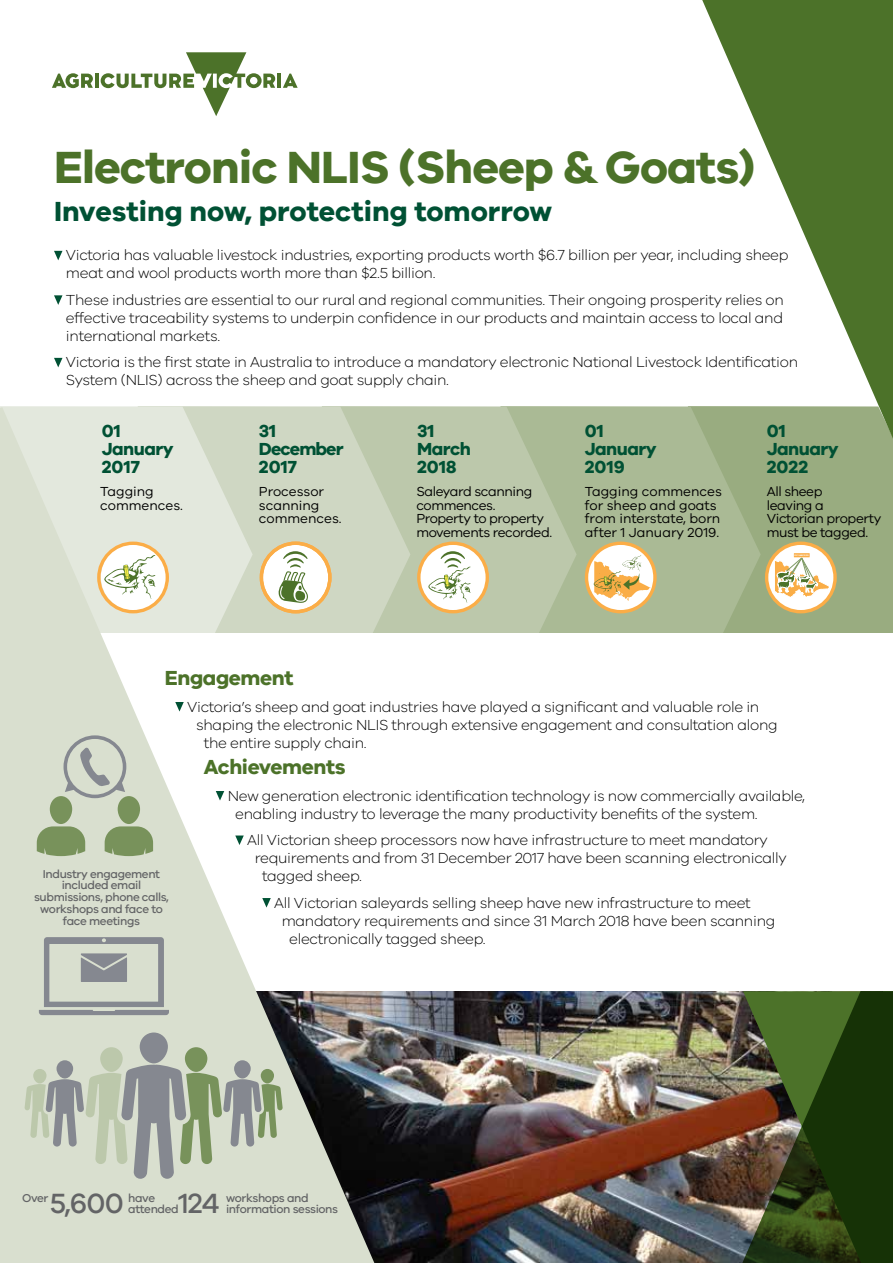
<style>
.page{position:relative;width:893px;height:1263px;background:#fff}
.page>*{position:absolute;margin:0;border:0;box-sizing:border-box;transform-origin:0 0}
.t1{font:700 46.5px "VIC";letter-spacing:-.02em;color:#4c7229}
.t2{font:500 28.65px "VIC";letter-spacing:-.03em;color:#636466}
.t3{font:700 28.5px "VIC";color:#005134}
.t4{font:700 21px "VIC";letter-spacing:-.02em;color:#4c7229}
.t5{font:700 18px/18px "VIC";letter-spacing:-.03em;color:#005134}
.t6{font:700 18px/18px "VIC";letter-spacing:-.05em;color:#005134}
.t7{font:300 15px/18px "VIC";letter-spacing:-.02em;color:#000}
.t8{font:13.5px/13.5px "VIC";color:#000}
.t9{font:13.5px/13.5px "VIC";letter-spacing:-.02em;color:#000}
.t10{font:500 11.7px/11.7px "VIC";letter-spacing:-.03em;color:#636466}
.t11{font:700 2.1px "VIC";color:#fff}
</style>
<div class="page">
<img style="left:374px;top:991px;width:307px;height:272px">
<img style="left:681px;top:991px;width:212px;height:272px">
<svg style="left:54px;top:251px;width:9px;height:9px"></svg>
<svg style="left:54px;top:295px;width:9px;height:10px"></svg>
<svg style="left:54px;top:358px;width:9px;height:9px"></svg>
<svg style="left:283px;top:74px;width:15px;height:14px"></svg>
<hr style="left:277px;top:74px;width:4px;height:14px;background:#4c7229">
<svg style="left:52px;top:73px;width:41px;height:15px"></svg>
<hr style="left:95px;top:74px;width:4px;height:14px;background:#4c7229">
<svg style="left:101px;top:52px;width:174px;height:64px"></svg>
<div style="left:761px;top:439px;width:132px;height:194px;background:#99ac80"></div>
<svg style="left:577px;top:406px;width:184px;height:227px;fill:#aaba95"></svg>
<svg style="left:410px;top:406px;width:167px;height:227px;fill:#bcc8ab"></svg>
<svg style="left:253px;top:406px;width:157px;height:227px;fill:#bcc8ab"></svg>
<svg style="left:419px;top:543px;width:68px;height:68px"></svg>
<div style="left:417px;top:541px;width:72px;height:72px;border:3px solid #fbad47;border-radius:50%"></div>
<svg style="left:428px;top:551px;width:43px;height:52px"></svg>
<svg style="left:585px;top:541px;width:72px;height:72px"></svg>
<svg style="left:767px;top:543px;width:68px;height:68px"></svg>
<div style="left:765px;top:541px;width:72px;height:72px;border:3px solid #fbad47;border-radius:50%"></div>
<svg style="left:774px;top:558px;width:57px;height:42px"></svg>
<svg style="left:794px;top:553px;width:16px;height:4px"></svg>
<svg style="left:702px;top:0;width:191px;height:439px"></svg>
<svg style="left:0;top:407px;width:374px;height:856px"></svg>
<svg style="left:175px;top:702px;width:9px;height:9px"></svg>
<svg style="left:216px;top:791px;width:8px;height:9px"></svg>
<svg style="left:235px;top:835px;width:9px;height:10px"></svg>
<svg style="left:262px;top:898px;width:9px;height:9px"></svg>
<div style="left:100px;top:1047px;width:23px;height:25px;background:#bcc8ab;border-radius:11px"></div>
<div style="left:140px;top:1032px;width:28px;height:31px;background:#858890;border-radius:14px"></div>
<div style="left:57px;top:1060px;width:16px;height:18px;background:#858890;border-radius:50%"></div>
<div style="left:234px;top:1060px;width:17px;height:18px;background:#858890;border-radius:50%"></div>
<div style="left:185px;top:1047px;width:22px;height:25px;background:#78925b;border-radius:11px"></div>
<svg style="left:25px;top:1065px;width:258px;height:114px"></svg>
<div style="left:50px;top:796px;width:22px;height:28px;background:#78925b;border-radius:50%"></div>
<svg style="left:37px;top:826px;width:48px;height:30px"></svg>
<div style="left:118px;top:796px;width:22px;height:28px;background:#78925b;border-radius:50%"></div>
<svg style="left:105px;top:826px;width:48px;height:30px"></svg>
<svg style="left:64px;top:735px;width:62px;height:63px"></svg>
<svg style="left:39px;top:937px;width:130px;height:78px"></svg>
<h1 class="t1" style="left:54px;top:138px;width:703px">Electronic NLIS (Sheep &amp; Goats)</h1>
<h3 class="t3" style="left:54px;top:194px;width:500px">Investing now, protecting tomorrow</h3>
<p class="t7" style="left:66px;top:246px;width:724px">Victoria has valuable livestock industries, exporting products worth $6.7 billion per year, including sheep meat and wool products worth more than $2.5 billion.</p>
<p class="t7" style="left:66px;top:290px;width:719px;text-align:justify">These industries are essential to our rural and regional communities. Their ongoing prosperity relies on effective traceability systems to underpin confidence in our products and maintain access to local and international markets.</p>
<p class="t7" style="left:66px;top:353px;width:734px">Victoria is the first state in Australia to introduce a mandatory electronic National Livestock Identification<br>System (NLIS) across the sheep and goat supply chain.</p>
<p class="t5" style="left:102px;top:421px;width:73px">01<br>January<br>2017</p>
<p class="t5" style="left:767px;top:421px;width:73px">01<br>January<br>2022</p>
<p class="t6" style="left:259px;top:421px;width:86px">31<br>December<br>2017</p>
<p class="t5" style="left:417px;top:421px;width:55px">31<br>March<br>2018</p>
<p class="t5" style="left:585px;top:421px;width:73px">01<br>January<br>2019</p>
<p class="t8" style="left:100px;top:484px;width:84px">Tagging commences.</p>
<p class="t9" style="left:416px;top:484px;width:137px">Saleyard scanning commences.<br>Property to property movements recorded.</p>
<p class="t8" style="left:585px;top:484px;width:139px">Tagging commences for sheep and goats from interstate, born after 1 January 2019.</p>
<p class="t9" style="left:767px;top:484px;width:116px">All sheep<br>leaving a<br>Victorian property must be tagged.</p>
<p class="t8" style="left:259px;top:484px;width:84px">Processor scanning commences.</p>
<p class="t11" style="left:794px;top:554px;width:16px">PIC 3ABCD123</p>
<h3 class="t4" style="left:165px;top:665px;width:130px">Engagement</h3>
<p class="t7" style="left:187px;top:697px;width:574px">Victoria’s sheep and goat industries have played a significant and valuable role in</p>
<p class="t7" style="left:196px;top:715px;width:583px">shaping the electronic NLIS through extensive engagement and consultation along</p>
<p class="t7" style="left:204px;top:733px;width:164px">the entire supply chain.</p>
<h3 class="t4" style="left:204px;top:754px;width:143px">Achievements</h3>
<p class="t7" style="left:235px;top:786px;width:571px;text-indent:-8px">New generation electronic identification technology is now commercially available, enabling industry to leverage the many productivity benefits of the system.</p>
<p class="t7" style="left:247px;top:830px;width:522px">All Victorian sheep processors now have infrastructure to meet mandatory</p>
<p class="t7" style="left:255px;top:848px;width:534px">requirements and from 31 December 2017 have been scanning electronically</p>
<p class="t7" style="left:262px;top:866px;width:101px">tagged sheep.</p>
<p class="t7" style="left:274px;top:893px;width:478px">All Victorian saleyards selling sheep have new infrastructure to meet</p>
<p class="t7" style="left:282px;top:911px;width:495px">mandatory requirements and since 31 March 2018 have been scanning</p>
<p class="t7" style="left:289px;top:929px;width:198px">electronically tagged sheep.</p>
<p class="t10" style="left:34px;top:867px;width:136px;text-align:center">Industry engagement included email submissions, phone calls, workshops and face to face meetings</p>
<p class="t10" style="left:128px;top:1191px;width:52px">have attended</p>
<p class="t10" style="left:226px;top:1191px;width:114px">workshops and information sessions</p>
<h2 class="t2" style="left:50px;top:1186px;width:75px">5,600</h2>
<h2 class="t2" style="left:178px;top:1186px;width:43px">124</h2>
<p class="t10" style="left:22px;top:1191px;width:28px">Over</p>
</div>
